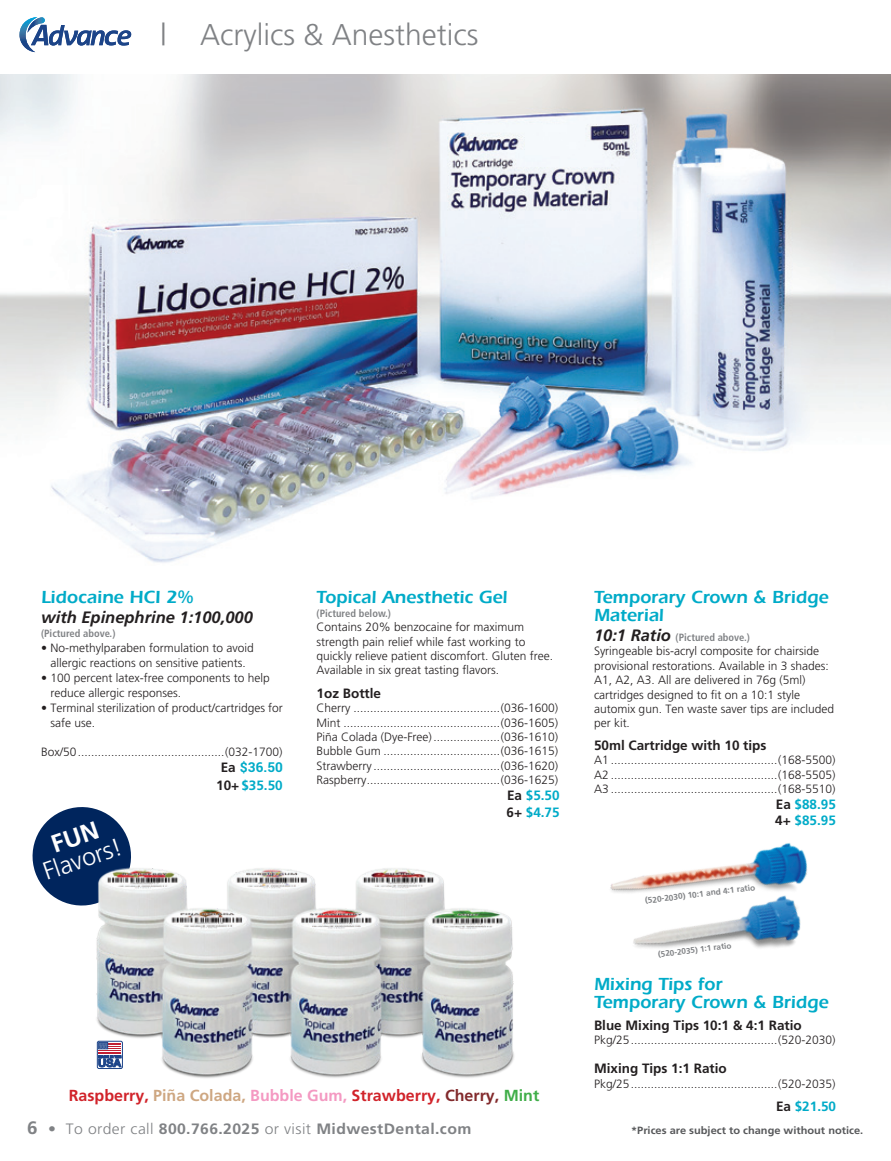
<style>
.page{position:relative;width:891px;height:1161px;background:#fff}
.page>*{position:absolute;margin:0;border:0;box-sizing:border-box;transform-origin:0 0}
.t1{font:300 30px "Frutiger";color:#808285}
.t2{font:300 25.05px "Frutiger";color:#fff}
.t3{font:600 18px/18px "ITC Eras Std";color:#00abc8}
.t4{font:italic 700 16.5px "Frutiger";color:#231f20}
.t5{font:700 16.05px "Frutiger";color:#d1232a}
.t6{font:700 15px "Frutiger";letter-spacing:.025em;color:#808285;scale:1.05 1}
.t7{font:700 13.5px "Frutiger";color:#231f20}
.t8{font:700 13.5px/16.2px "Frutiger";color:#00abc8}
.t9{font:700 13.5px "Roboto";color:#00abc8}
.t10{font:300 12px/14.4px "Frutiger";color:#231f20}
.t11{font:700 condensed 10.5px "Frutiger";color:#808285}
.t12{font:700 10.5px "Frutiger";color:#57585a;scale:1.05 1}
.t13{font:700 8.25px "Frutiger";color:#808285}
.t14{font:700 8.1px "Frutiger";color:#808285}
.s1{font-family:"Frutiger";color:#231f20}
.s2{color:#231f20}
.s3{color:#cea782}
.s4{color:#f499c2}
.s5{color:#822a2c}
.s6{color:#40ae49}
.s7{font-size:18px}
.s8{font-weight:300}
.s9{font-style:italic;font-stretch:normal;font-size:16.5px;color:#231f20}
</style>
<div class="page">
<svg style="left:19px;top:17px;width:112px;height:35px"></svg>
<img style="left:0;top:74px;width:891px;height:489px">
<img style="left:96px;top:868px;width:418px;height:210px">
<img style="left:610px;top:843px;width:194px;height:50px">
<div style="left:97px;top:1041px;width:26px;height:28px;border:1px solid #1c4489;border-radius:2px"></div>
<svg style="left:99px;top:1043px;width:22px;height:24px"></svg>
<img style="left:626px;top:853px;width:182px;height:95px">
<svg style="left:32px;top:807px;width:105px;height:105px"></svg>
<h1 class="t1" style="left:160px;top:18px;width:320px">| Acrylics &amp; Anesthetics</h1>
<h3 class="t3" style="left:41px;top:588px;width:154px">Lidocaine HCI 2%</h3>
<h3 class="t4" style="left:41px;top:608px;width:213px">with Epinephrine 1:100,000</h3>
<p class="t11" style="left:41px;top:627px;width:76px">(Pictured above.)</p>
<p class="t10" style="left:41px;top:640px;width:214px;line-height:15px;text-align:center">• No-methylparaben formulation to avoid allergic reactions on sensitive patients.</p>
<p class="t10" style="left:50px;top:670px;width:221px;line-height:15px;text-indent:-9px">• 100 percent latex-free components to help reduce allergic responses.</p>
<p class="t10" style="left:50px;top:700px;width:234px;line-height:15px;text-indent:-9px">• Terminal sterilization of product/cartridges for safe use.</p>
<p class="t10" style="left:41px;top:745px;width:243px">Box/50............................................(032-1700)</p>
<p class="t9" style="left:221px;top:758px;width:64px"><span class="s1">Ea</span> $36.50</p>
<p class="t8" style="left:216px;top:777px;width:68px"><span class="s2">10+</span> $35.50</p>
<h2 class="t2" style="left:39px;top:859px;width:83px;rotate:-19deg">Flavors!</h2>
<h3 class="t3" style="left:317px;top:588px;width:192px">Topical Anesthetic Gel</h3>
<p class="t11" style="left:317px;top:607px;width:76px">(Pictured below.)</p>
<p class="t10" style="left:317px;top:620px;width:238px">Contains 20% benzocaine for maximum strength pain relief while fast working to quickly relieve patient discomfort. Gluten free.<br>Available in six great tasting flavors.</p>
<p class="t7" style="left:317px;top:685px;width:66px">1oz Bottle</p>
<p class="t10" style="left:317px;top:701px;width:243px;text-align:justify">Cherry ............................................(036-1600)<br>Mint ...............................................(036-1605)<br>Piña Colada (Dye-Free)....................(036-1610)<br>Bubble Gum ...................................(036-1615)<br>Strawberry ......................................(036-1620)<br>Raspberry........................................(036-1625)</p>
<p class="t8" style="left:507px;top:788px;width:55px"><span class="s2">Ea</span> $5.50<br><span class="s2">6+</span> $4.75</p>
<h3 class="t5" style="left:69px;top:1086px;width:472px">Raspberry, <span class="s3">Piña Colada,</span> <span class="s4">Bubble Gum,</span> Strawberry, <span class="s5">Cherry,</span> <span class="s6">Mint</span></h3>
<p class="t6" style="left:27px;top:1120px;width:425px"><span class="s7">6</span> • <span class="s8">To order call</span> 800.766.2025 <span class="s8">or visit</span> MidwestDental.com</p>
<h3 class="t3" style="left:594px;top:588px;width:236px">Temporary Crown &amp; Bridge<br>Material</h3>
<p class="t11" style="left:594px;top:631px;width:158px"><span class="s9">10:1 Ratio</span> (Pictured above.)</p>
<p class="t10" style="left:594px;top:644px;width:242px">Syringeable bis-acryl composite for chairside provisional restorations. Available in 3 shades:<br>A1, A2, A3. All are delivered in 76g (5ml) cartridges designed to fit on a 10:1 style automix gun. Ten waste saver tips are included per kit.</p>
<p class="t7" style="left:594px;top:737px;width:174px">50ml Cartridge with 10 tips</p>
<p class="t10" style="left:594px;top:753px;width:243px;text-align:justify">A1 ..................................................(168-5500)<br>A2 ..................................................(168-5505)<br>A3 ..................................................(168-5510)</p>
<p class="t8" style="left:775px;top:797px;width:62px"><span class="s2">Ea</span> $88.95<br><span class="s2">4+</span> $85.95</p>
<p class="t13" style="left:644px;top:896px;width:112px;rotate:-7deg">(520-2030) 10:1 and 4:1 ratio</p>
<p class="t14" style="left:658px;top:950px;width:75px;rotate:-7deg">(520-2035) 1:1 ratio</p>
<h3 class="t3" style="left:594px;top:975px;width:236px">Mixing Tips for<br>Temporary Crown &amp; Bridge</h3>
<p class="t7" style="left:594px;top:1017px;width:209px">Blue Mixing Tips 10:1 &amp; 4:1 Ratio</p>
<p class="t10" style="left:594px;top:1033px;width:243px">Pkg/25............................................(520-2030)</p>
<p class="t7" style="left:594px;top:1061px;width:134px">Mixing Tips 1:1 Ratio</p>
<p class="t10" style="left:594px;top:1076px;width:243px">Pkg/25............................................(520-2035)</p>
<p class="t8" style="left:776px;top:1098px;width:62px"><span class="s2">Ea</span> $21.50</p>
<p class="t12" style="left:631px;top:1124px;width:223px">*Prices are subject to change without notice.</p>
</div>
